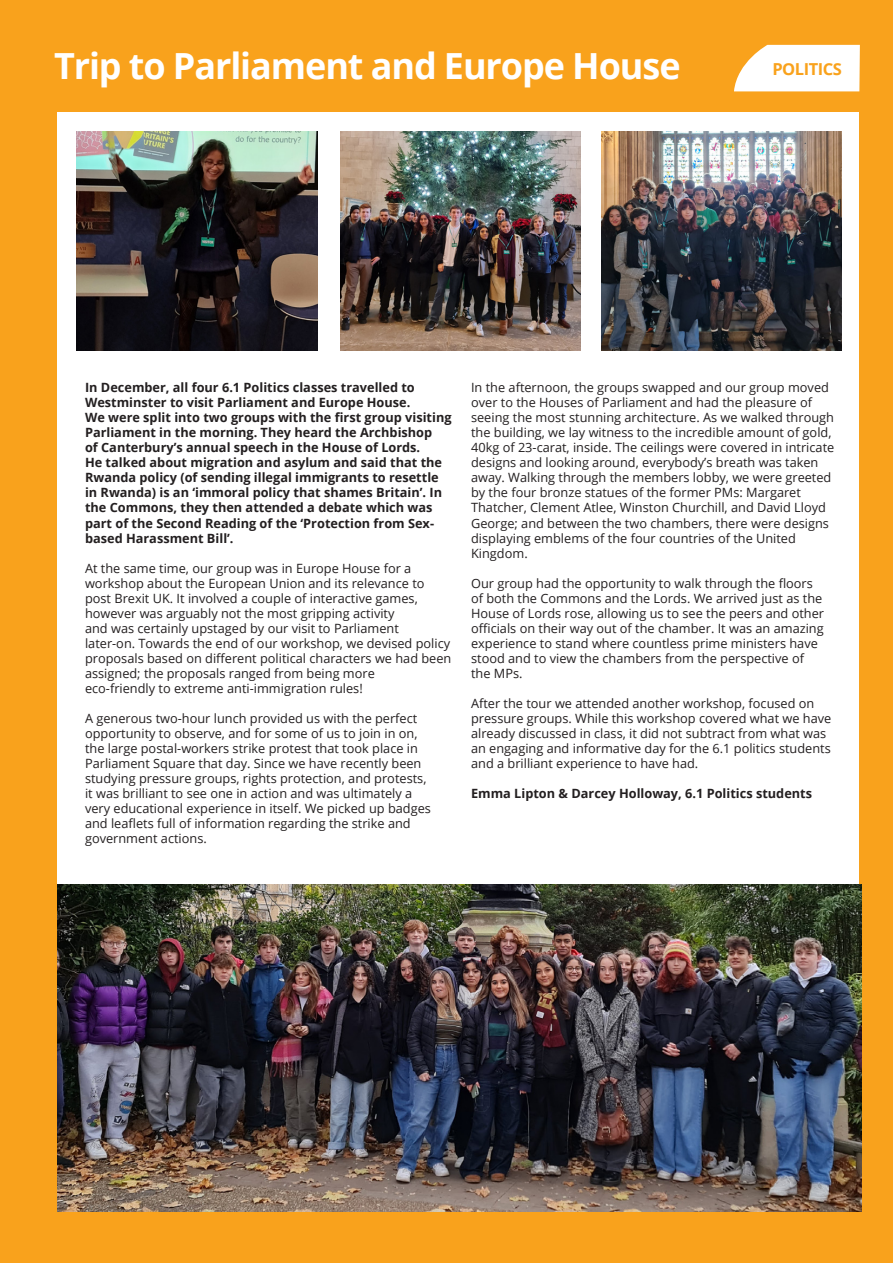
<style>
.page{position:relative;width:893px;height:1263px;background:#f9a21c}
.page>*{position:absolute;margin:0;border:0;box-sizing:border-box;transform-origin:0 0}
.t1{font:700 36px "Open Sans";letter-spacing:-.03em;color:#fff}
.t2{font:700 16.5px "Open Sans";letter-spacing:-.03em;color:#f9a21c}
.t3{font:12.75px/15px "Open Sans";color:#231f20}
.t4{font:700 12.75px/15px "Open Sans";color:#231f20}
</style>
<div class="page">
<div style="left:57px;top:113px;width:802px;height:1097px;background:#fff"></div>
<svg style="left:734px;top:45px;width:126px;height:46px;background:#fef6ea"></svg>
<img style="left:57px;top:884px;width:804px;height:328px">
<img style="left:77px;top:132px;width:240px;height:219px">
<img style="left:340px;top:132px;width:241px;height:219px">
<img style="left:601px;top:132px;width:241px;height:219px">
<h1 class="t1" style="left:54px;top:40px;width:628px">Trip to Parliament and Europe House</h1>
<p class="t2" style="left:772px;top:57px;width:71px">POLITICS</p>
<p class="t4" style="left:85px;top:380px;width:368px">In December, all four 6.1 Politics classes travelled to Westminster to visit Parliament and Europe House.<br>We were split into two groups with the first group visiting Parliament in the morning. They heard the Archbishop<br>of Canterbury’s annual speech in the House of Lords.<br>He talked about migration and asylum and said that the Rwanda policy (of sending illegal immigrants to resettle in Rwanda) is an ‘immoral policy that shames Britain’. In the Commons, they then attended a debate which was part of the Second Reading of the ‘Protection from Sex&shy;based Harassment Bill’.</p>
<p class="t3" style="left:85px;top:562px;width:368px">At the same time, our group was in Europe House for a workshop about the European Union and its relevance to post Brexit UK. It involved a couple of interactive games, however was arguably not the most gripping activity<br>and was certainly upstaged by our visit to Parliament later-on. Towards the end of our workshop, we devised policy proposals based on different political characters we had been assigned; the proposals ranged from being more<br>eco-friendly to extreme anti-immigration rules!</p>
<p class="t3" style="left:85px;top:712px;width:347px">A generous two-hour lunch provided us with the perfect opportunity to observe, and for some of us to join in on, the large postal-workers strike protest that took place in Parliament Square that day. Since we have recently been studying pressure groups, rights protection, and protests, it was brilliant to see one in action and was ultimately a very educational experience in itself. We picked up badges and leaflets full of information regarding the strike and government actions.</p>
<p class="t3" style="left:471px;top:382px;width:365px">In the afternoon, the groups swapped and our group moved over to the Houses of Parliament and had the pleasure of seeing the most stunning architecture. As we walked through the building, we lay witness to the incredible amount of gold, 40kg of 23-carat, inside. The ceilings were covered in intricate designs and looking around, everybody’s breath was taken away. Walking through the members lobby, we were greeted by the four bronze statues of the former PMs: Margaret Thatcher, Clement Atlee, Winston Churchill, and David Lloyd George; and between the two chambers, there were designs displaying emblems of the four countries of the United Kingdom.</p>
<p class="t3" style="left:471px;top:575px;width:355px">Our group had the opportunity to walk through the floors of both the Commons and the Lords. We arrived just as the House of Lords rose, allowing us to see the peers and other officials on their way out of the chamber. It was an amazing experience to stand where countless prime ministers have stood and to view the chambers from the perspective of the MPs.</p>
<p class="t3" style="left:471px;top:697px;width:362px">After the tour we attended another workshop, focused on pressure groups. While this workshop covered what we have already discussed in class, it did not subtract from what was an engaging and informative day for the 6.1 politics students and a brilliant experience to have had.</p>
<p class="t4" style="left:471px;top:785px;width:343px">Emma Lipton &amp; Darcey Holloway, 6.1 Politics students</p>
</div>
